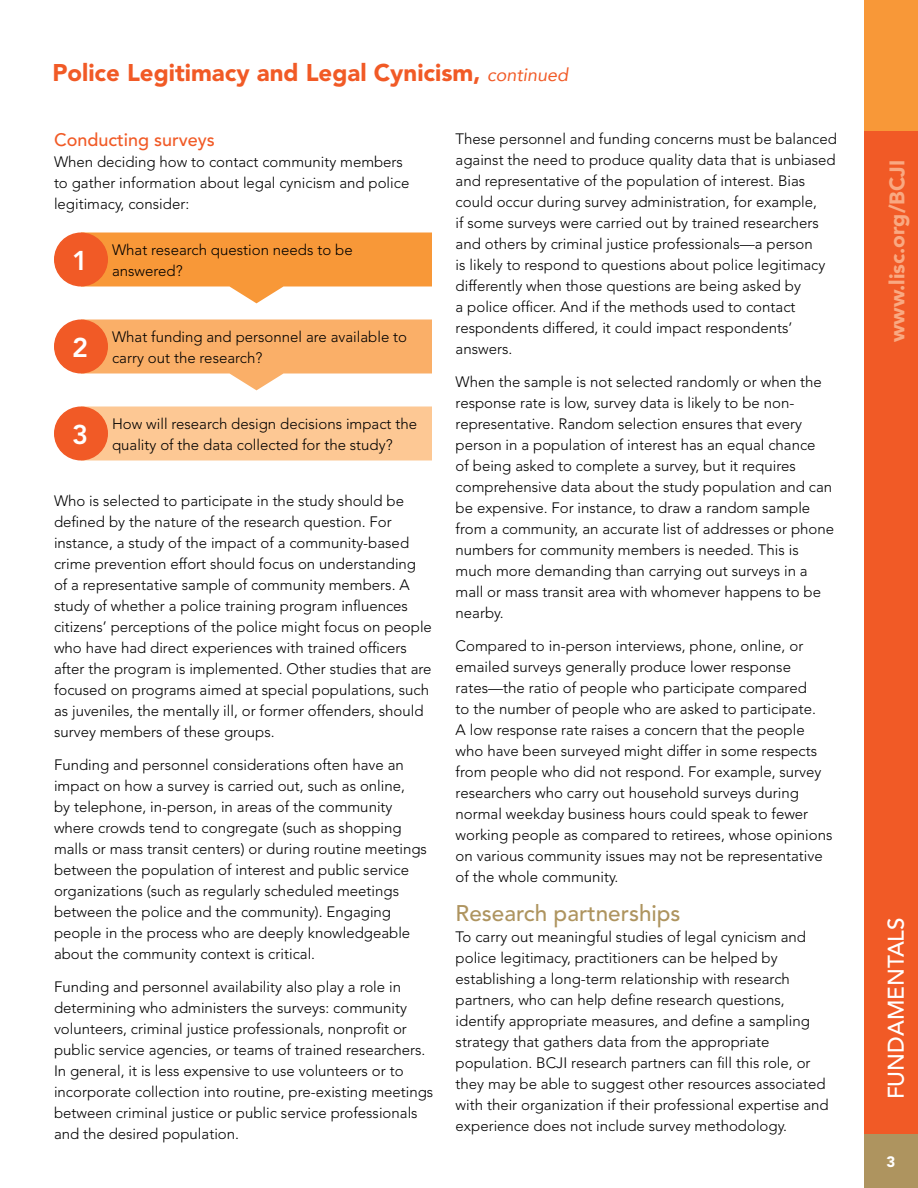
<style>
.page{position:relative;width:918px;height:1188px;background:#fff}
.page>*{position:absolute;margin:0;border:0;box-sizing:border-box;transform-origin:0 0}
.t1{font:900 24px "Avenir";color:#f15a26}
.t2{font:500 22.5px "Avenir";color:#ae945f}
.t3{font:500 22.5px "Avenir";color:#fff}
.t4{font:500 21px "Avenir";color:#f9a982}
.t5{font:500 18px "Avenir";color:#f15a26}
.t6{font:300 15px/21px "Avenir";color:#000}
.t7{font:900 15px "Avenir";color:#fff}
.s1{font-weight:400;font-style:italic;font-size:18px}
</style>
<div class="page">
<div style="left:864px;top:0;width:54px;height:132px;background:#f89838"></div>
<div style="left:864px;top:132px;width:54px;height:1056px;background:#f15a26"></div>
<div style="left:864px;top:1134px;width:54px;height:54px;background:#ae945f"></div>
<svg style="left:81px;top:232px;width:351px;height:71px"></svg>
<div style="left:55px;top:233px;width:52px;height:53px;background:#f15a26;border-radius:50%"></div>
<div style="left:54px;top:233px;width:54px;height:54px;border:2px solid #f15a26;border-radius:50%"></div>
<svg style="left:86px;top:320px;width:346px;height:70px"></svg>
<div style="left:55px;top:320px;width:52px;height:53px;background:#f15a26;border-radius:50%"></div>
<div style="left:54px;top:320px;width:54px;height:54px;border:2px solid #f15a26;border-radius:50%"></div>
<div style="left:81px;top:406px;width:351px;height:55px;background:#fdc894"></div>
<div style="left:55px;top:407px;width:52px;height:53px;background:#f15a26;border-radius:50%"></div>
<div style="left:54px;top:407px;width:54px;height:54px;border:2px solid #f15a26;border-radius:50%"></div>
<h1 class="t1" style="left:52px;top:58px;width:517px">Police Legitimacy and Legal Cynicism, <span class="s1">continued</span></h1>
<p class="t5" style="left:54px;top:129px;width:162px">Conducting surveys</p>
<p class="t6" style="left:54px;top:151px;width:357px">When deciding how to contact community members to gather information about legal cynicism and police legitimacy, consider:</p>
<p class="t6" style="left:72px;top:239px;width:282px;text-indent:40px">What research question needs to be<br><sup>1</sup> answered?</p>
<p class="t6" style="left:72px;top:326px;width:336px;text-indent:40px">What funding and personnel are available to<br><sup>2</sup> carry out the research?</p>
<p class="t6" style="left:72px;top:413px;width:346px;text-indent:40px">How will research design decisions impact the<br><sup>3</sup> quality of the data collected for the study?</p>
<p class="t6" style="left:54px;top:490px;width:379px">Who is selected to participate in the study should be defined by the nature of the research question. For instance, a study of the impact of a community-based crime prevention effort should focus on understanding of a representative sample of community members. A study of whether a police training program influences citizens’ perceptions of the police might focus on people who have had direct experiences with trained officers after the program is implemented. Other studies that are focused on programs aimed at special populations, such as juveniles, the mentally ill, or former offenders, should survey members of these groups.</p>
<p class="t6" style="left:54px;top:754px;width:374px">Funding and personnel considerations often have an impact on how a survey is carried out, such as online,<br>by telephone, in-person, in areas of the community where crowds tend to congregate (such as shopping malls or mass transit centers) or during routine meetings between the population of interest and public service organizations (such as regularly scheduled meetings between the police and the community). Engaging people in the process who are deeply knowledgeable about the community context is critical.</p>
<p class="t6" style="left:54px;top:976px;width:381px">Funding and personnel availability also play a role in determining who administers the surveys: community volunteers, criminal justice professionals, nonprofit or public service agencies, or teams of trained researchers.<br>In general, it is less expensive to use volunteers or to incorporate collection into routine, pre-existing meetings between criminal justice or public service professionals and the desired population.</p>
<p class="t6" style="left:456px;top:128px;width:383px">These personnel and funding concerns must be balanced against the need to produce quality data that is unbiased and representative of the population of interest. Bias could occur during survey administration, for example,<br>if some surveys were carried out by trained researchers and others by criminal justice professionals—a person<br>is likely to respond to questions about police legitimacy differently when those questions are being asked by<br>a police officer. And if the methods used to contact respondents differed, it could impact respondents’ answers.</p>
<p class="t6" style="left:456px;top:371px;width:380px">When the sample is not selected randomly or when the response rate is low, survey data is likely to be non&shy;representative. Random selection ensures that every person in a population of interest has an equal chance<br>of being asked to complete a survey, but it requires comprehensive data about the study population and can be expensive. For instance, to draw a random sample from a community, an accurate list of addresses or phone numbers for community members is needed. This is much more demanding than carrying out surveys in a mall or mass transit area with whomever happens to be nearby.</p>
<p class="t6" style="left:456px;top:635px;width:378px">Compared to in-person interviews, phone, online, or emailed surveys generally produce lower response rates—the ratio of people who participate compared<br>to the number of people who are asked to participate.<br>A low response rate raises a concern that the people who have been surveyed might differ in some respects from people who did not respond. For example, survey researchers who carry out household surveys during normal weekday business hours could speak to fewer working people as compared to retirees, whose opinions on various community issues may not be representative of the whole community.</p>
<h2 class="t2" style="left:456px;top:900px;width:227px">Research partnerships</h2>
<p class="t6" style="left:456px;top:927px;width:375px">To carry out meaningful studies of legal cynicism and police legitimacy, practitioners can be helped by establishing a long-term relationship with research partners, who can help define research questions, identify appropriate measures, and define a sampling strategy that gathers data from the appropriate population. BCJI research partners can fill this role, or they may be able to suggest other resources associated with their organization if their professional expertise and experience does not include survey methodology.</p>
<h3 class="t4" style="left:885px;top:337px;width:174px;rotate:-90deg">www.lisc.org/BCJI</h3>
<h2 class="t3" style="left:883px;top:1099px;width:184px;rotate:-90deg">FUNDAMENTALS</h2>
<h2 class="t3" style="left:883px;top:1148px;width:110px;rotate:-90deg">TIP SHEET</h2>
<p class="t7" style="left:887px;top:1152px;width:10px">3</p>
</div>
